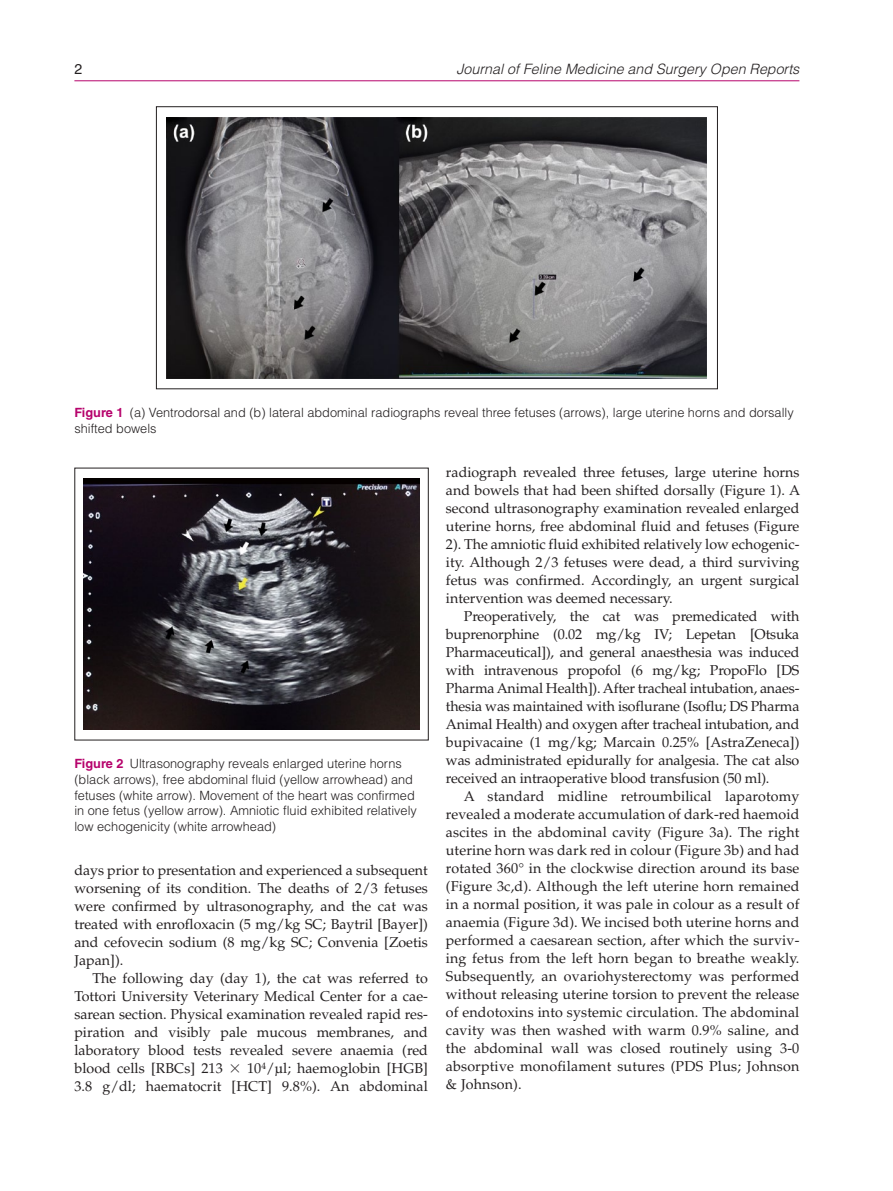
<style>
.page{position:relative;width:893px;height:1191px;background:#fff}
.page>*{position:absolute;margin:0;border:0;box-sizing:border-box;transform-origin:0 0}
.t1{font:14.25px/18px "Palatino LT Std";color:#231f20;text-align:justify}
.t2{font:italic 300 14.25px "Helvetica LT Std";color:#231f20}
.t3{font:14.25px "Helvetica LT Std";color:#231f20}
.t4{font:300 12.75px/15.8px "Helvetica LT Std";color:#231f20}
.s1{font-weight:700;color:#b6036c}
</style>
<div class="page">
<hr style="left:74px;top:80px;width:725px;height:1px;background:#b6036c">
<img style="left:167px;top:117px;width:540px;height:261px">
<div style="left:156px;top:106px;width:562px;height:283px;border:1px solid #231f20"></div>
<img style="left:84px;top:478px;width:335px;height:252px">
<p class="t3" style="left:74px;top:61px;width:9px">2</p>
<p class="t2" style="left:456px;top:60px;width:344px">Journal of Feline Medicine and Surgery Open Reports</p>
<p class="t4" style="left:74px;top:404px;width:721px"><span class="s1">Figure 1</span> (a) Ventrodorsal and (b) lateral abdominal radiographs reveal three fetuses (arrows), large uterine horns and dorsally shifted bowels</p>
<p class="t4" style="left:74px;top:755px;width:344px"><span class="s1">Figure 2</span> Ultrasonography reveals enlarged uterine horns (black arrows), free abdominal fluid (yellow arrowhead) and fetuses (white arrow). Movement of the heart was confirmed in one fetus (yellow arrow). Amniotic fluid exhibited relatively low echogenicity (white arrowhead)</p>
<p class="t1" style="left:74px;top:861px;width:355px">days prior to presentation and experienced a subsequent worsening of its condition. The deaths of 2/3 fetuses were confirmed by ultrasonography, and the cat was treated with enrofloxacin (5 mg/kg SC; Baytril [Bayer]) and cefovecin sodium (8 mg/kg SC; Convenia [Zoetis Japan]).</p>
<p class="t1" style="left:74px;top:969px;width:355px;text-indent:18px">The following day (day 1), the cat was referred to Tottori University Veterinary Medical Center for a cae&shy;sarean section. Physical examination revealed rapid res&shy;piration and visibly pale mucous membranes, and laboratory blood tests revealed severe anaemia (red blood cells [RBCs] 213</p>
<p class="t1" style="left:74px;top:1059px;width:355px;text-align:right">10<sup>4</sup>/μl; haemoglobin [HGB]<br>3.8 g/dl; haematocrit [HCT] 9.8%). An abdominal</p>
<p class="t1" style="left:446px;top:463px;width:356px">radiograph revealed three fetuses, large uterine horns and bowels that had been shifted dorsally (Figure 1). A second ultrasonography examination revealed enlarged uterine horns, free abdominal fluid and fetuses (Figure 2). The amniotic fluid exhibited relatively low echogenic&shy;ity. Although 2/3 fetuses were dead, a third surviving fetus was confirmed. Accordingly, an urgent surgical intervention was deemed necessary.</p>
<p class="t1" style="left:446px;top:607px;width:355px;text-indent:18px">Preoperatively, the cat was premedicated with buprenorphine (0.02 mg/kg IV; Lepetan [Otsuka Pharmaceutical]), and general anaesthesia was induced with intravenous propofol (6 mg/kg; PropoFlo [DS Pharma Animal Health]). After tracheal intubation, anaes&shy;thesia was maintained with isoflurane (Isoflu; DS Pharma Animal Health) and oxygen after tracheal intubation, and bupivacaine (1 mg/kg; Marcain 0.25% [AstraZeneca]) was administrated epidurally for analgesia. The cat also received an intraoperative blood transfusion (50 ml).</p>
<p class="t1" style="left:446px;top:787px;width:355px;text-indent:18px">A standard midline retroumbilical laparotomy revealed a moderate accumulation of dark-red haemoid ascites in the abdominal cavity (Figure 3a). The right uterine horn was dark red in colour (Figure 3b) and had rotated 360° in the clockwise direction around its base (Figure 3c,d). Although the left uterine horn remained in a normal position, it was pale in colour as a result of anaemia (Figure 3d). We incised both uterine horns and performed a caesarean section, after which the surviv&shy;ing fetus from the left horn began to breathe weakly.<br>Subsequently, an ovariohysterectomy was performed without releasing uterine torsion to prevent the release of endotoxins into systemic circulation. The abdominal cavity was then washed with warm 0.9% saline, and the abdominal wall was closed routinely using 3-0 absorptive monofilament sutures (PDS Plus; Johnson &amp; Johnson).</p>
</div>
